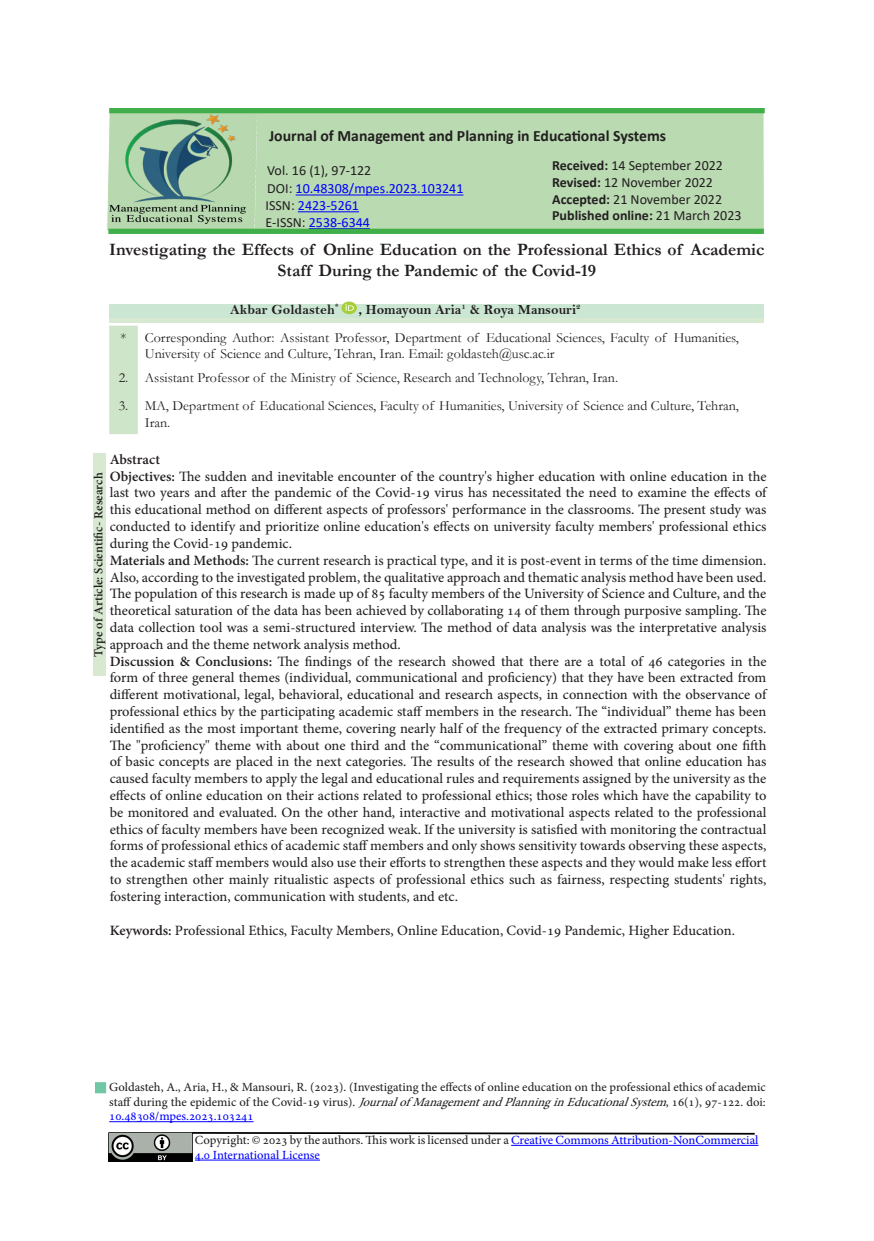
<style>
.page{position:relative;width:874px;height:1241px;background:#fff}
.page>*{position:absolute;margin:0;border:0;box-sizing:border-box;transform-origin:0 0}
.t1{font:700 17.5px/21px "Garamond";color:#231f20}
.t2{font:700 15.75px "Calibri";color:#231f20}
.t3{font:14px/16.8px "Adobe Hebrew";color:#231f20;text-align:justify}
.t4{font:14px/24.2px "Garamond";color:#231f20}
.t5{font:14px/16.8px "Calibri";color:#231f20}
.t6{font:14px/18.9px "Calibri";color:#00f}
.t7{font:14px "Bell MT Bold";color:#231f20}
.t8{font:700 14px "Adobe Hebrew";color:#231f20}
.t9{font:12.25px/14.7px "Adobe Hebrew";color:#231f20;text-align:right}
.t10{font:12.25px/14.7px "Adobe Hebrew";color:#00f}
.t11{font:italic 12.25px "Adobe Hebrew";color:#231f20}
.t12{font:700 12.25px "Adobe Hebrew";color:#231f20}
.t13{font:8.22px "Bell MT Bold";color:#231f20}
.s1{color:#231f20}
.s2{font-weight:700}
.s3{color:#fff}
.s4{font-style:italic}
.s5{color:#00f}
</style>
<div class="page">
<div style="left:260px;top:113px;width:503px;height:116px;background:#badab2"></div>
<hr style="left:295px;top:194px;width:168px;height:1px;background:#00f">
<hr style="left:298px;top:211px;width:61px;height:1px;background:#00f">
<hr style="left:309px;top:228px;width:61px;height:1px;background:#00f">
<svg style="left:107px;top:113px;width:153px;height:118px;background:#99bd9e"></svg>
<div style="left:108px;top:229px;width:655px;height:5px;background:#40ae49"></div>
<div style="left:109px;top:108px;width:655px;height:5px;background:#40ae49"></div>
<div style="left:110px;top:304px;width:653px;height:19px;background:linear-gradient(to right,#d8e9d2,#d8e9d2)"></div>
<div style="left:110px;top:304px;width:653px;height:13px;background:#cbe6d3"></div>
<svg style="left:109px;top:325px;width:29px;height:109px;background:#cfe5ca"></svg>
<hr style="left:109px;top:1121px;width:144px;height:1px;background:#00f">
<div style="left:95px;top:1081px;width:11px;height:12px;background:#70c7a5;border:2px solid #70c7a5"></div>
<div style="left:341px;top:301px;width:16px;height:13px;background:#a6ce39;border-radius:50%"></div>
<svg style="left:345px;top:304px;width:9px;height:7px"></svg>
<img style="left:108px;top:1132px;width:84px;height:29px">
<hr style="left:511px;top:1144px;width:247px;height:1px;background:#00f">
<hr style="left:195px;top:1159px;width:125px;height:1px;background:#00f">
<svg style="left:190px;top:1132px;width:565px;height:3px;background:#696969"></svg>
<div style="left:94px;top:453px;width:12px;height:222px;background:#d8e9d2"></div>
<p class="t2" style="left:269px;top:124px;width:398px">Journal of Management and Planning in Educational Systems</p>
<p class="t6" style="left:267px;top:160px;width:197px"><span class="s1">Vol. 16 , (1) 97-122<br>DOI:</span> 10.48308/mpes.2023.103241</p>
<p class="t6" style="left:265px;top:197px;width:106px;line-height:16.8px"><span class="s1">ISSN:</span> 2423-5261<br><span class="s1">-E ISSN:</span> 2538-6344</p>
<p class="t5" style="left:552px;top:157px;width:191px"><span class="s2">Received:</span> 14 September 2022<br><span class="s2">Revised:</span> 12 November 2022<br><span class="s2">Accepted:</span> 21 November 2022<br><span class="s2">Published online:</span> 21 March 2023</p>
<p class="t1" style="left:323px;top:239px;width:360px">Online Education on the Professional Ethics of</p>
<p class="t1" style="left:690px;top:239px;width:75px">Academic</p>
<p class="t1" style="left:277px;top:239px;width:320px;text-indent:-168px">Investigating the Effects of<br>Staff During the Pandemic of the Covid-19</p>
<p class="t13" style="left:461px;top:301px;width:6px">1</p>
<p class="t13" style="left:334px;top:301px;width:6px">*</p>
<p class="t7" style="left:230px;top:301px;width:106px">Akbar Goldasteh</p>
<p class="t13" style="left:576px;top:301px;width:6px">2</p>
<p class="t7" style="left:358px;top:301px;width:105px">, Homayoun Aria</p>
<p class="t7" style="left:469px;top:301px;width:108px">&amp; Roya Mansouri</p>
<p class="t4" style="left:120px;top:325px;width:7px">*</p>
<p class="t4" style="left:119px;top:365px;width:11px">2.</p>
<p class="t4" style="left:119px;top:393px;width:11px">3.</p>
<p class="t4" style="left:145px;top:325px;width:335px">Corresponding Author: Assistant Professor, Department of</p>
<p class="t4" style="left:486px;top:325px;width:182px">Educational Sciences, Faculty of</p>
<p class="t4" style="left:673px;top:325px;width:67px">Humanities,</p>
<p class="t4" style="left:145px;top:340px;width:474px">University of Science and Culture, Tehran, Iran. Email: goldasteh@usc.ac i r.<br>Assistant Professor of the Ministry of Science, Research and Technology, Tehran, Iran.</p>
<p class="t4" style="left:145px;top:393px;width:595px">MA, Department of Educational Sciences, Faculty of Humanities, University of Science and Culture, Tehran,</p>
<p class="t4" style="left:145px;top:410px;width:27px">Iran.</p>
<p class="t8" style="left:110px;top:450px;width:52px">Abstract</p>
<p class="t3" style="left:110px;top:467px;width:658px"><span class="s2">Objectives:</span> The sudden and inevitable encounter of the country s' higher education with online education in the last two years and after the pandemic of the Covid-19 virus has necessitated the need to examine the effects of this educational method on different aspects of professors' performance in the classrooms. The present study was conducted to identify and prioritize online education s' effects on university faculty members' professional ethics during the Covid-19 pandemic <span class="s3">n</span>.</p>
<p class="t3" style="left:110px;top:551px;width:658px"><span class="s2">Materials and Methods:</span> The current research is practical type, and isit post-event in terms of the time dimension.<br>Also, according to the investigated problem, the qualitative approach and thematic analysis method have been used.<br>The population of this research is made up of 85 faculty members of the University of Science and Culture, and the theoretical saturation of the data has been achieved by collaborating 14 of them through purposive sampling. The data collection tool was a semi-structured interview. The method of data analysis was the interpretative analysis approach and the theme network analysis method <span class="s3">s</span>.</p>
<p class="t3" style="left:110px;top:652px;width:658px"><span class="s2">Discussion &amp; Conclusions:</span> The findings of the research showed that there are a total of 46 categories in the form of three general themes (individual, communicational and proficiency) that they have been extracted from different motivational, legal, behavioral, educational and research aspects in, connection with the observance of professional ethics by the participating academic staff members in the research. The “individual” theme has been identified as the most important theme, covering nearly half of the frequency of the extracted primary concepts.<br>The "proficiency" theme with about one third and the “communicational” theme with covering about one fifth of basic concepts are placed in the next categories. The results of the research showed that online education has caused faculty members to apply the legal and educational rules and requirements assigned by the university as the effects of online education on their actions related to professional ethics; those roles which have the capability to be monitored and evaluated. On the other hand, interactive and motivational aspects related to the professional ethics of faculty members have been recognized weak If. the university is satisfied with monitoring the contractual forms of professional ethics of academic staffmembers and only shows sensitivity towards observing these aspects, the academic staffmembers would also use their efforts to strengthen these aspects and they would make less effort to strengthen other mainly ritualistic aspects of professional ethics such as fairness, respecting students' rights, fostering interaction, communication with students, and etc <span class="s3">s</span>.</p>
<p class="t3" style="left:110px;top:921px;width:637px"><span class="s2">Keywords:</span> Professional Ethics, Faculty Members, Online Education, Covid-19 Pandemic, Higher Education <span class="s3">n</span>.</p>
<p class="t12" style="left:91px;top:656px;width:185px;rotate:-90deg">Type ofArticle: Scientific- Research</p>
<p class="t9" style="left:109px;top:1079px;width:657px">Goldasteh A, ., Aria H, ., &amp; Mansouri R, (. 2023 (.) Investigating the effects of online education on the professional ethics of academic , 16 , )1( 97-122. doi:</p>
<p class="t9" style="left:109px;top:1094px;width:294px;text-align:left">staff during the epidemic o f t h e C o v i d - 1 9 v i r u s .) <span class="s4">Journal<br></span><span class="s5">10.48308/mpes.2023.103241</span></p>
<p class="t10" style="left:195px;top:1132px;width:565px"><span class="s1">Copyright: © 2023 by the authors. This work is licensed under a</span> Creative Commons Attribution-NonCommercial<br>4.0 International License</p>
<p class="t11" style="left:399px;top:1094px;width:86px">of Management</p>
<p class="t11" style="left:482px;top:1094px;width:26px">and</p>
<p class="t11" style="left:504px;top:1094px;width:53px">Planning</p>
<p class="t11" style="left:566px;top:1094px;width:67px">Educational</p>
<p class="t11" style="left:630px;top:1094px;width:43px">System</p>
<p class="t11" style="left:552px;top:1094px;width:17px">in</p>
</div>
